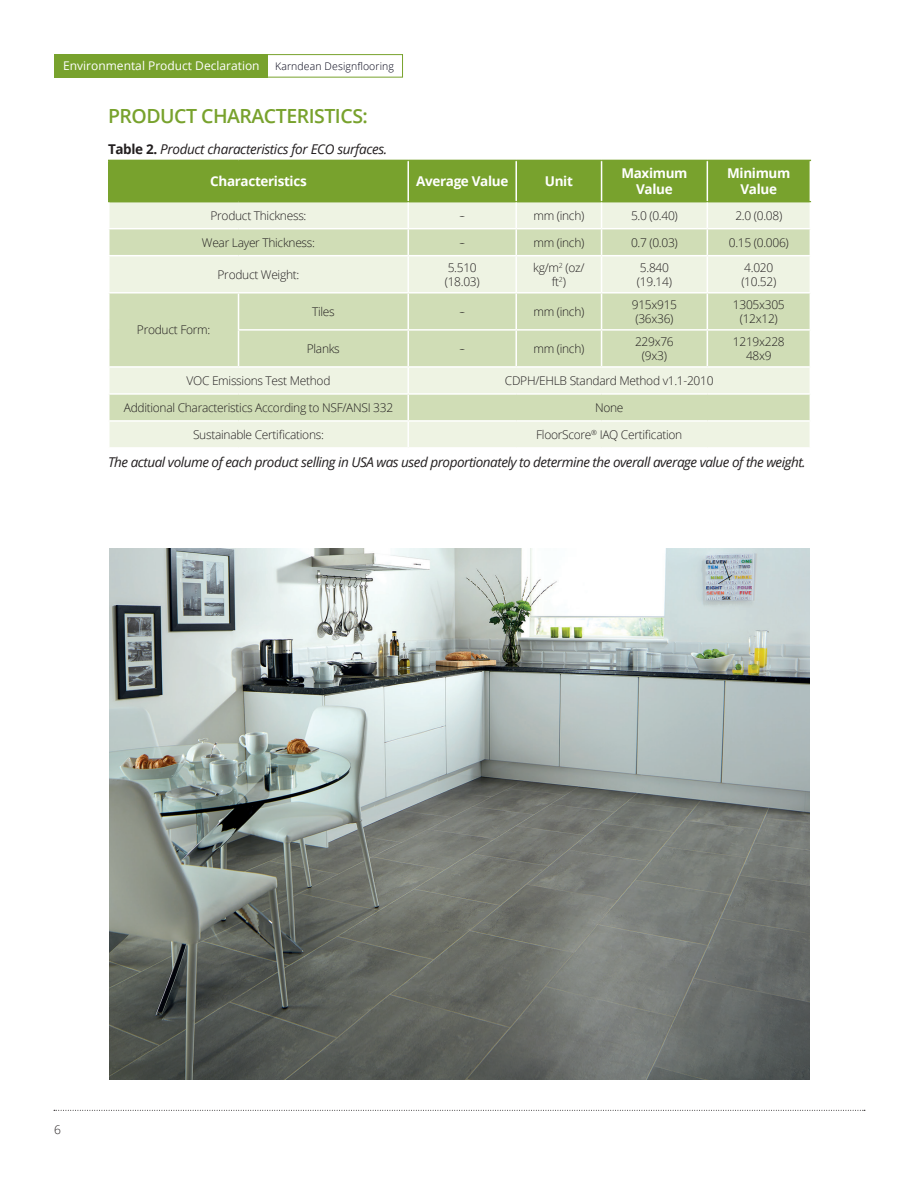
<style>
.page{position:relative;width:918px;height:1188px;background:#fff}
.page>*{position:absolute;margin:0;border:0;box-sizing:border-box;transform-origin:0 0}
.Body{font:600 19.5px "Open Sans";letter-spacing:-.025em;color:#78a22d}
.Body-2{font:italic 13.5px "Open Sans";letter-spacing:-.035em;color:#231f20}
.Body-3{font:700 13.5px/16.2px "Open Sans";letter-spacing:-.025em;color:#fff;text-align:center}
.Body-4{font:300 12px/14.4px "Open Sans";letter-spacing:-.025em;color:#231f20;text-align:center}
.t1{font:12px "Open Sans";color:#fff}
.t2{font:300 10.5px "Open Sans";letter-spacing:.01em;color:#000015}
.s1{font-weight:700;font-style:normal}
</style>
<div class="page">
<svg style="left:54px;top:1110px;width:811px;height:1px"></svg>
<div style="left:266px;top:54px;width:137px;height:24px;background:#fff;border:1px solid #78a22d"></div>
<div style="left:54px;top:54px;width:214px;height:24px;background:#78a22d"></div>
<div style="left:110px;top:422px;width:700px;height:25px;background:#eef3e3"></div>
<svg style="left:110px;top:256px;width:700px;height:164px;background:#dbe5c7"></svg>
<hr style="left:108px;top:160px;width:131px;height:1px;background:#78a22d">
<hr style="left:108px;top:161px;width:2px;height:40px;background:#78a22d">
<hr style="left:108px;top:201px;width:131px;height:1px;background:#78a22d">
<svg style="left:109px;top:160px;width:702px;height:95px;background:#b2c986"></svg>
<hr style="left:407px;top:256px;width:2px;height:36px;background:#fff">
<hr style="left:515px;top:256px;width:2px;height:36px;background:#fff">
<hr style="left:601px;top:256px;width:1px;height:36px;background:#fff">
<hr style="left:707px;top:256px;width:1px;height:36px;background:#fff">
<hr style="left:108px;top:292px;width:131px;height:2px;background:#fff">
<hr style="left:239px;top:292px;width:169px;height:2px;background:#fff">
<hr style="left:238px;top:294px;width:1px;height:35px;background:#fff">
<hr style="left:408px;top:292px;width:108px;height:2px;background:#fff">
<hr style="left:407px;top:294px;width:2px;height:35px;background:#fff">
<hr style="left:516px;top:292px;width:86px;height:2px;background:#fff">
<hr style="left:515px;top:294px;width:2px;height:35px;background:#fff">
<hr style="left:602px;top:292px;width:105px;height:2px;background:#fff">
<hr style="left:601px;top:294px;width:1px;height:35px;background:#fff">
<hr style="left:707px;top:292px;width:104px;height:2px;background:#fff">
<hr style="left:707px;top:294px;width:1px;height:35px;background:#fff">
<hr style="left:238px;top:329px;width:170px;height:2px;background:#fff">
<hr style="left:238px;top:331px;width:1px;height:35px;background:#fff">
<hr style="left:408px;top:329px;width:108px;height:2px;background:#fff">
<hr style="left:407px;top:331px;width:2px;height:35px;background:#fff">
<hr style="left:516px;top:329px;width:86px;height:2px;background:#fff">
<hr style="left:515px;top:331px;width:2px;height:35px;background:#fff">
<hr style="left:602px;top:329px;width:105px;height:2px;background:#fff">
<hr style="left:601px;top:331px;width:1px;height:35px;background:#fff">
<hr style="left:707px;top:329px;width:104px;height:2px;background:#fff">
<hr style="left:707px;top:331px;width:1px;height:35px;background:#fff">
<hr style="left:108px;top:366px;width:131px;height:2px;background:#fff">
<hr style="left:239px;top:366px;width:169px;height:2px;background:#fff">
<hr style="left:408px;top:366px;width:108px;height:2px;background:#fff">
<hr style="left:407px;top:368px;width:2px;height:25px;background:#fff">
<hr style="left:516px;top:366px;width:86px;height:2px;background:#fff">
<hr style="left:602px;top:366px;width:105px;height:2px;background:#fff">
<hr style="left:707px;top:366px;width:104px;height:2px;background:#fff">
<hr style="left:108px;top:393px;width:131px;height:2px;background:#fff">
<hr style="left:239px;top:393px;width:169px;height:2px;background:#fff">
<hr style="left:408px;top:393px;width:108px;height:2px;background:#fff">
<hr style="left:407px;top:395px;width:2px;height:25px;background:#fff">
<hr style="left:516px;top:393px;width:86px;height:2px;background:#fff">
<hr style="left:602px;top:393px;width:105px;height:2px;background:#fff">
<hr style="left:707px;top:393px;width:104px;height:2px;background:#fff">
<hr style="left:407px;top:422px;width:2px;height:25px;background:#fff">
<hr style="left:407px;top:161px;width:2px;height:40px;background:#fff">
<hr style="left:515px;top:161px;width:2px;height:40px;background:#fff">
<hr style="left:601px;top:161px;width:1px;height:40px;background:#fff">
<hr style="left:707px;top:161px;width:1px;height:40px;background:#fff">
<hr style="left:810px;top:161px;width:1px;height:40px;background:#fff">
<img style="left:110px;top:548px;width:700px;height:532px">
<p class="t1" style="left:63px;top:57px;width:198px">Environmental Product Declaration</p>
<p class="t2" style="left:275px;top:59px;width:120px">Karndean Designflooring</p>
<p class="Body" style="left:108px;top:102px;width:261px">PRODUCT CHARACTERISTICS:</p>
<p class="Body-2" style="left:108px;top:140px;width:281px"><span class="s1">Table 2.</span> Product characteristics for ECO surfaces.</p>
<p class="Body-3" style="left:210px;top:173px;width:98px">Characteristics</p>
<p class="Body-3" style="left:416px;top:173px;width:94px">Average Value</p>
<p class="Body-3" style="left:545px;top:173px;width:30px">Unit</p>
<p class="Body-3" style="left:621px;top:165px;width:68px">Maximum<br>Value</p>
<p class="Body-3" style="left:727px;top:165px;width:65px">Minimum<br>Value</p>
<p class="Body-4" style="left:211px;top:208px;width:97px">Product Thickness:</p>
<p class="Body-4" style="left:459px;top:208px;width:7px">--</p>
<p class="Body-4" style="left:533px;top:208px;width:53px">mm (inch)</p>
<p class="Body-4" style="left:631px;top:208px;width:48px">5.0 (0.40)</p>
<p class="Body-4" style="left:735px;top:208px;width:48px">2.0 (0.08)</p>
<p class="Body-4" style="left:202px;top:235px;width:115px">Wear Layer Thickness:</p>
<p class="Body-4" style="left:459px;top:235px;width:7px">--</p>
<p class="Body-4" style="left:533px;top:235px;width:53px">mm (inch)</p>
<p class="Body-4" style="left:631px;top:235px;width:48px">0.7 (0.03)</p>
<p class="Body-4" style="left:729px;top:235px;width:62px">0.15 (0.006)</p>
<p class="Body-4" style="left:218px;top:267px;width:83px">Product Weight:</p>
<p class="Body-4" style="left:533px;top:260px;width:53px">kg/m<sup>2</sup> (oz/ ft<sup>2</sup>)</p>
<p class="Body-4" style="left:640px;top:260px;width:31px">5.840</p>
<p class="Body-4" style="left:448px;top:260px;width:31px">5.510</p>
<p class="Body-4" style="left:445px;top:274px;width:36px">(18.03)</p>
<p class="Body-4" style="left:744px;top:260px;width:31px">4.020</p>
<p class="Body-4" style="left:741px;top:274px;width:36px">(10.52)</p>
<p class="Body-4" style="left:637px;top:274px;width:36px">(19.14)</p>
<p class="Body-4" style="left:137px;top:323px;width:75px">Product Form:</p>
<p class="Body-4" style="left:312px;top:304px;width:24px">Tiles</p>
<p class="Body-4" style="left:459px;top:304px;width:7px">--</p>
<p class="Body-4" style="left:533px;top:304px;width:53px">mm (inch)</p>
<p class="Body-4" style="left:307px;top:341px;width:35px">Planks</p>
<p class="Body-4" style="left:459px;top:341px;width:7px">--</p>
<p class="Body-4" style="left:533px;top:341px;width:53px">mm (inch)</p>
<p class="Body-4" style="left:632px;top:297px;width:47px">915x915</p>
<p class="Body-4" style="left:635px;top:311px;width:40px">(36x36)</p>
<p class="Body-4" style="left:635px;top:334px;width:40px">229x76</p>
<p class="Body-4" style="left:642px;top:348px;width:27px">(9x3)</p>
<p class="Body-4" style="left:733px;top:297px;width:53px">1305x305</p>
<p class="Body-4" style="left:740px;top:311px;width:40px">(12x12)</p>
<p class="Body-4" style="left:733px;top:334px;width:53px">1219x228</p>
<p class="Body-4" style="left:746px;top:348px;width:27px">48x9</p>
<p class="Body-4" style="left:187px;top:373px;width:145px">VOC Emissions Test Method</p>
<p class="Body-4" style="left:505px;top:373px;width:210px">CDPH/EHLB Standard Method v1.1-2010</p>
<p class="Body-4" style="left:124px;top:400px;width:271px">Additional Characteristics According to NSF/ANSI 332</p>
<p class="Body-4" style="left:595px;top:400px;width:30px">None</p>
<p class="Body-4" style="left:193px;top:427px;width:132px">Sustainable Certifications:</p>
<p class="Body-4" style="left:536px;top:427px;width:148px">FloorScore<sup>®</sup> IAQ Certification</p>
<p class="Body-2" style="left:108px;top:453px;width:699px">The actual volume of each product selling in USA was used proportionately to determine the overall average value of the weight.</p>
<p class="Body-4" style="left:54px;top:1122px;width:8px">6</p>
</div>
